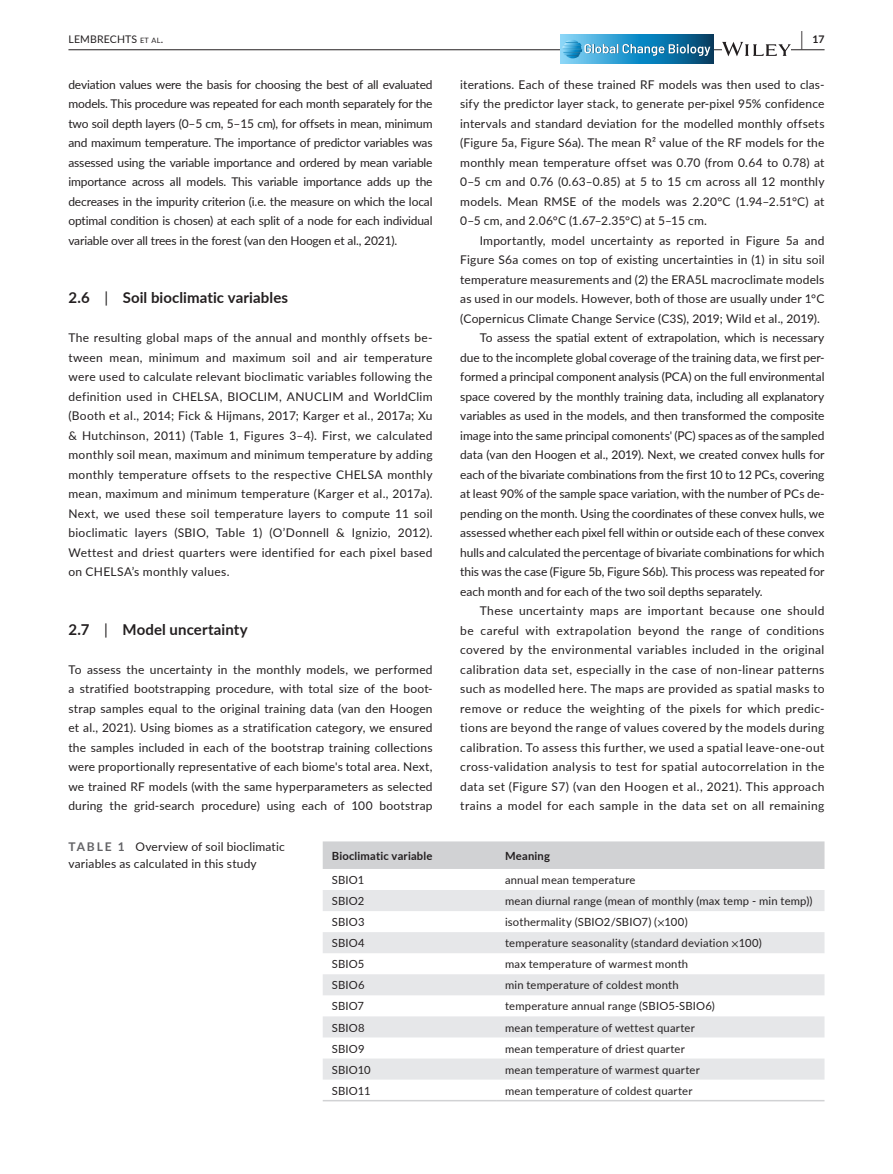
<style>
.page{position:relative;width:893px;height:1174px;background:#fff}
.page>*{position:absolute;margin:0;border:0;box-sizing:border-box;transform-origin:0 0}
.t1{font:700 15px "Lato";letter-spacing:.005em;color:#231f20}
.t2{font:12px/19.5px "Lato";letter-spacing:.01em;color:#231f20;text-align:justify}
.t3{font:12px "Lato";letter-spacing:.035em;color:#231f20}
.t4{font:12px "Lato";letter-spacing:.03em;color:#231f20}
.t5{font:11.25px "Lato";letter-spacing:.02em;color:#231f20}
.t6{font:700 11.25px "Lato";letter-spacing:.015em;color:#231f20}
.t7{font:10.5px "Lato";letter-spacing:.02em;color:#231f20}
.t8{font:700 10.5px "Lato";color:#231f20}
.s1{font-size:7.35px}
.s2{font-size:19.5px}
.s3{font-weight:400}
.s4{font-weight:700;color:#636366}
.s5{font-family:"STIX"}
</style>
<div class="page">
<hr style="left:68px;top:49px;width:756px;height:1px;background:#231f20">
<svg style="left:561px;top:34px;width:153px;height:30px;background:#298aba"></svg>
<svg style="left:562px;top:40px;width:149px;height:18px;background:#499ac2"></svg>
<svg style="left:722px;top:42px;width:69px;height:14px"></svg>
<div style="left:323px;top:841px;width:501px;height:28px;background:#d1d2d4"></div>
<svg style="left:323px;top:890px;width:501px;height:189px;fill:#e6e7e9"></svg>
<hr style="left:323px;top:1100px;width:173px;height:1px;background:#d1d2d4">
<hr style="left:496px;top:1100px;width:328px;height:1px;background:#d1d2d4">
<p class="t7" style="left:68px;top:31px;width:96px">LEMBRECHTS <span class="s1">et al</span>.</p>
<p class="t8" style="left:801px;top:31px;width:25px"><span class="s2">|</span> 17</p>
<p class="t2" style="left:68px;top:74px;width:366px">deviation values were the basis for choosing the best of all evaluated models. This procedure was repeated for each month separately for the two soil depth layers (0–5 cm, 5–15 cm), for offsets in mean, minimum and maximum temperature. The importance of predictor variables was assessed using the variable importance and ordered by mean variable importance across all models. This variable importance adds up the decreases in the impurity criterion (i.e. the measure on which the local optimal condition is chosen) at each split of a node for each individual variable over all trees in the forest (van den Hoogen et al., 2021).</p>
<p class="t2" style="left:460px;top:74px;width:366px">iterations. Each of these trained RF models was then used to clas&shy;sify the predictor layer stack, to generate per-pixel 95% confidence intervals and standard deviation for the modelled monthly offsets (Figure 5a, Figure S6a). The mean R² value of the RF models for the monthly mean temperature offset was 0.70 (from 0.64 to 0.78) at 0–5 cm and 0.76 (0.63–0.85) at 5 to 15 cm across all 12 monthly models. Mean RMSE of the models was 2.20°C (1.94–2.51°C) at 0–5 cm, and 2.06°C (1.67–2.35°C) at 5–15 cm.</p>
<p class="t2" style="left:480px;top:230px;width:346px">Importantly, model uncertainty as reported in Figure 5a and</p>
<p class="t2" style="left:460px;top:249px;width:366px">Figure S6a comes on top of existing uncertainties in (1) in situ soil</p>
<p class="t2" style="left:460px;top:269px;width:366px">temperature measurements and (2) the ERA5L macroclimate models</p>
<p class="t2" style="left:460px;top:288px;width:366px">as used in our models. However, both of those are usually under 1°C</p>
<p class="t2" style="left:460px;top:308px;width:361px">(Copernicus Climate Change Service (C3S), 2019; Wild et al., 2019).</p>
<p class="t2" style="left:480px;top:327px;width:346px">To assess the spatial extent of extrapolation, which is necessary</p>
<p class="t2" style="left:460px;top:347px;width:366px">due to the incomplete global coverage of the training data, we first per-</p>
<p class="t2" style="left:460px;top:366px;width:366px">formed a principal component analysis (PCA) on the full environmental</p>
<p class="t2" style="left:460px;top:386px;width:366px">space covered by the monthly training data, including all explanatory</p>
<p class="t2" style="left:460px;top:405px;width:366px">variables as used in the models, and then transformed the composite</p>
<p class="t2" style="left:460px;top:425px;width:366px">image into the same principal comonents' (PC) spaces as of the sampled</p>
<p class="t2" style="left:460px;top:444px;width:366px">data (van den Hoogen et al., 2019). Next, we created convex hulls for</p>
<p class="t2" style="left:460px;top:464px;width:366px">each of the bivariate combinations from the first 10 to 12 PCs, covering</p>
<p class="t2" style="left:460px;top:483px;width:366px">at least 90% of the sample space variation, with the number of PCs de-</p>
<p class="t2" style="left:460px;top:503px;width:366px">pending on the month. Using the coordinates of these convex hulls, we</p>
<p class="t2" style="left:460px;top:522px;width:366px">assessed whether each pixel fell within or outside each of these convex</p>
<p class="t2" style="left:460px;top:542px;width:366px">hulls and calculated the percentage of bivariate combinations for which</p>
<p class="t2" style="left:460px;top:561px;width:366px">this was the case (Figure 5b, Figure S6b). This process was repeated for</p>
<p class="t2" style="left:460px;top:581px;width:304px">each month and for each of the two soil depths separately.</p>
<p class="t3" style="left:480px;top:602px;width:346px">These uncertainty maps are important because one should</p>
<p class="t3" style="left:460px;top:622px;width:366px">be careful with extrapolation beyond the range of conditions</p>
<p class="t3" style="left:460px;top:641px;width:366px">covered by the environmental variables included in the original</p>
<p class="t3" style="left:460px;top:661px;width:366px">calibration data set, especially in the case of non-linear patterns</p>
<p class="t4" style="left:460px;top:680px;width:366px">such as modelled here. The maps are provided as spatial masks to</p>
<p class="t4" style="left:460px;top:700px;width:366px">remove or reduce the weighting of the pixels for which predic-</p>
<p class="t3" style="left:460px;top:719px;width:366px">tions are beyond the range of values covered by the models during</p>
<p class="t4" style="left:460px;top:739px;width:366px">calibration. To assess this further, we used a spatial leave-one-out</p>
<p class="t4" style="left:460px;top:758px;width:366px">cross-validation analysis to test for spatial autocorrelation in the</p>
<p class="t4" style="left:460px;top:778px;width:366px">data set (Figure S7) (van den Hoogen et al., 2021). This approach</p>
<p class="t3" style="left:460px;top:797px;width:366px">trains a model for each sample in the data set on all remaining</p>
<p class="t1" style="left:68px;top:287px;width:221px">2.6 <span class="s3">|</span> Soil bioclimatic variables</p>
<p class="t2" style="left:68px;top:327px;width:366px">The resulting global maps of the annual and monthly offsets be&shy;tween mean, minimum and maximum soil and air temperature were used to calculate relevant bioclimatic variables following the definition used in CHELSA, BIOCLIM, ANUCLIM and WorldClim (Booth et al., 2014; Fick &amp; Hijmans, 2017; Karger et al., 2017a; Xu &amp; Hutchinson, 2011) (Table 1, Figures 3–4). First, we calculated monthly soil mean, maximum and minimum temperature by adding monthly temperature offsets to the respective CHELSA monthly mean, maximum and minimum temperature (Karger et al., 2017a).<br>Next, we used these soil temperature layers to compute 11 soil bioclimatic layers (SBIO, Table 1) (O’Donnell &amp; Ignizio, 2012).<br>Wettest and driest quarters were identified for each pixel based on CHELSA’s monthly values.</p>
<p class="t1" style="left:68px;top:618px;width:181px">2.7 <span class="s3">|</span> Model uncertainty</p>
<p class="t2" style="left:68px;top:659px;width:366px">To assess the uncertainty in the monthly models, we performed a stratified bootstrapping procedure, with total size of the boot&shy;strap samples equal to the original training data (van den Hoogen et al., 2021). Using biomes as a stratification category, we ensured the samples included in each of the bootstrap training collections were proportionally representative of each biome's total area. Next, we trained RF models (with the same hyperparameters as selected during the grid-search procedure) using each of 100 bootstrap</p>
<p class="t2" style="left:68px;top:838px;width:218px;line-height:16.5px"><span class="s4">TABLE 1</span> Overview of soil bioclimatic variables as calculated in this study</p>
<p class="t6" style="left:332px;top:847px;width:102px">Bioclimatic variable</p>
<p class="t6" style="left:505px;top:847px;width:47px">Meaning</p>
<p class="t5" style="left:332px;top:872px;width:34px">SBIO1</p>
<p class="t5" style="left:505px;top:872px;width:132px">annual mean temperature</p>
<p class="t5" style="left:332px;top:893px;width:34px">SBIO2</p>
<p class="t5" style="left:505px;top:893px;width:309px">mean diurnal range (mean of monthly (max temp - min temp))</p>
<p class="t5" style="left:332px;top:914px;width:34px">SBIO3</p>
<p class="t5" style="left:505px;top:914px;width:184px">isothermality (SBIO2/SBIO7) (<span class="s5">×</span>100)</p>
<p class="t5" style="left:332px;top:935px;width:35px">SBIO4</p>
<p class="t5" style="left:505px;top:935px;width:258px">temperature seasonality (standard deviation <span class="s5">×</span>100)</p>
<p class="t5" style="left:332px;top:956px;width:34px">SBIO5</p>
<p class="t5" style="left:505px;top:956px;width:185px">max temperature of warmest month</p>
<p class="t5" style="left:332px;top:977px;width:34px">SBIO6</p>
<p class="t5" style="left:505px;top:977px;width:175px">min temperature of coldest month</p>
<p class="t5" style="left:332px;top:998px;width:34px">SBIO7</p>
<p class="t5" style="left:505px;top:998px;width:211px">temperature annual range (SBIO5-SBIO6)</p>
<p class="t5" style="left:332px;top:1019px;width:34px">SBIO8</p>
<p class="t5" style="left:505px;top:1019px;width:191px">mean temperature of wettest quarter</p>
<p class="t5" style="left:332px;top:1040px;width:34px">SBIO9</p>
<p class="t5" style="left:505px;top:1040px;width:181px">mean temperature of driest quarter</p>
<p class="t5" style="left:332px;top:1061px;width:40px">SBIO10</p>
<p class="t5" style="left:505px;top:1061px;width:196px">mean temperature of warmest quarter</p>
<p class="t5" style="left:332px;top:1082px;width:40px">SBIO11</p>
<p class="t5" style="left:505px;top:1082px;width:189px">mean temperature of coldest quarter</p>
</div>
